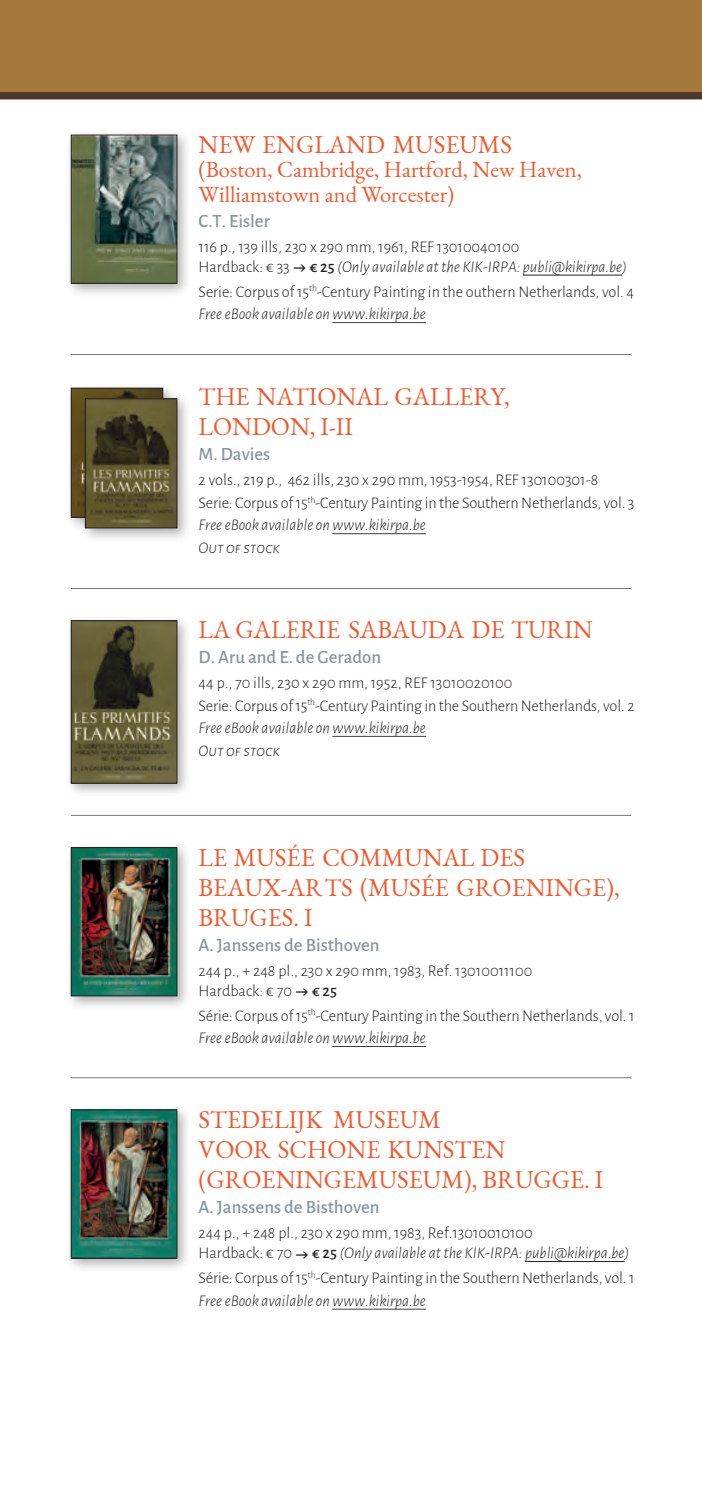
<style>
.page{position:relative;width:702px;height:1489px;background:#fff}
.page>*{position:absolute;margin:0;border:0;box-sizing:border-box;transform-origin:0 0}
.t1{font:25px/30px "EB Garamond";color:#f1592f}
.t2{font:22.5px/24.5px "EB Garamond";color:#f1592f}
.t3{font:500 18.75px "Alegreya Sans";color:#86959d}
.t4{font:300 16.25px/22.5px "Alegreya Sans";letter-spacing:-.005em;color:#231f20}
.s1{font-weight:500}
.s2{font-style:italic}
</style>
<div class="page">
<div style="left:0;top:0;width:702px;height:92px;background:#a6793b"></div>
<div style="left:65px;top:129px;width:126px;height:169px;background:#231f20;opacity:.35"></div>
<img style="left:73px;top:137px;width:102px;height:144px">
<div style="left:71px;top:135px;width:106px;height:148px;border:1px solid #231f20"></div>
<div style="left:65px;top:615px;width:126px;height:182px;background:#231f20;opacity:.35"></div>
<img style="left:73px;top:622px;width:102px;height:159px">
<div style="left:71px;top:620px;width:106px;height:163px;border:1px solid #231f20"></div>
<div style="left:65px;top:841px;width:126px;height:170px;background:#231f20;opacity:.35"></div>
<img style="left:73px;top:849px;width:102px;height:145px">
<div style="left:71px;top:847px;width:106px;height:149px;border:1px solid #231f20"></div>
<hr style="left:71px;top:354px;width:560px;height:1px;background:#76787b">
<hr style="left:71px;top:588px;width:560px;height:1px;background:#76787b">
<hr style="left:71px;top:815px;width:560px;height:1px;background:#76787b">
<div style="left:66px;top:382px;width:111px;height:150px;background:#231f20;opacity:.35"></div>
<img style="left:73px;top:390px;width:88px;height:125px">
<div style="left:71px;top:388px;width:92px;height:129px;border:1px solid #231f20"></div>
<div style="left:80px;top:393px;width:111px;height:149px;background:#231f20;opacity:.35"></div>
<img style="left:87px;top:400px;width:88px;height:126px">
<div style="left:85px;top:398px;width:92px;height:130px;border:1px solid #231f20"></div>
<div style="left:0;top:92px;width:702px;height:7px;background:#4e3827"></div>
<hr style="left:71px;top:1077px;width:560px;height:1px;background:#76787b">
<div style="left:65px;top:1104px;width:126px;height:169px;background:#231f20;opacity:.35"></div>
<img style="left:73px;top:1111px;width:102px;height:145px">
<div style="left:71px;top:1109px;width:106px;height:149px;border:1px solid #231f20"></div>
<hr style="left:523px;top:275px;width:99px;height:1px;background:#231f20">
<hr style="left:332px;top:322px;width:94px;height:1px;background:#231f20">
<hr style="left:332px;top:533px;width:94px;height:1px;background:#231f20">
<hr style="left:332px;top:735px;width:94px;height:1px;background:#231f20">
<hr style="left:332px;top:1046px;width:94px;height:1px;background:#231f20">
<hr style="left:525px;top:1260px;width:99px;height:1px;background:#231f20">
<hr style="left:332px;top:1308px;width:94px;height:1px;background:#231f20">
<p class="t1" style="left:198px;top:130px;width:315px">NEW ENGLAND MUSEUMS</p>
<p class="t2" style="left:198px;top:158px;width:385px">(Boston, Cambridge, Hartford, New Haven,<br>Williamstown and Worcester)</p>
<p class="t3" style="left:198px;top:207px;width:73px">C.T. Eisler</p>
<p class="t4" style="left:198px;top:236px;width:430px;line-height:20px">116 p., 139 ills, 230 x 290 mm, 1961, REF 13010040100<br>Hardback: € 33 <span class="s1">€ 25</span> <span class="s2">(Only available at the KIK-IRPA: publi@kikirpa.be)</span></p>
<p class="t4" style="left:198px;top:280px;width:437px">Serie: Corpus of 15<sup>th</sup>-Century Painting in the outhern Netherlands, vol. 4<br><span class="s2">Free eBook available on www.kikirpa.be</span></p>
<p class="t1" style="left:198px;top:382px;width:313px">THE NATIONAL GALLERY,<br>LONDON, I-II</p>
<p class="t3" style="left:198px;top:441px;width:73px">M. Davies</p>
<p class="t4" style="left:198px;top:468px;width:437px">2 vols., 219 p., 462 ills, 230 x 290 mm, 1953-1954, REF 130100301-8<br>Serie: Corpus of 15<sup>th</sup>-Century Painting in the Southern Netherlands, vol. 3<br><span class="s2">Free eBook available on www.kikirpa.be<br>Out of stock</span></p>
<p class="t1" style="left:198px;top:614px;width:395px">LA GALERIE SABAUDA DE TURIN</p>
<p class="t3" style="left:198px;top:643px;width:184px">D. Aru and E. de Geradon</p>
<p class="t4" style="left:198px;top:671px;width:437px">44 p., 70 ills, 230 x 290 mm, 1952, REF 13010020100<br>Serie: Corpus of 15<sup>th</sup>-Century Painting in the Southern Netherlands, vol. 2<br><span class="s2">Free eBook available on www.kikirpa.be<br>Out of stock</span></p>
<p class="t1" style="left:198px;top:842px;width:423px">LE MUSÉE COMMUNAL DES<br>BEAUX-ARTS (MUSÉE GROENINGE),<br>BRUGES. I</p>
<p class="t3" style="left:198px;top:931px;width:182px">A. Janssens de Bisthoven</p>
<p class="t4" style="left:198px;top:959px;width:335px;line-height:20px">244 p., + 248 pl., 230 x 290 mm, 1983, Ref. 13010011100<br>Hardback: € 70 <span class="s1">€ 25</span></p>
<p class="t4" style="left:198px;top:1003px;width:437px">Série: Corpus of 15<sup>th</sup>-Century Painting in the Southern Netherlands, vol. 1<br><span class="s2">Free eBook available on www.kikirpa.be</span></p>
<p class="t1" style="left:198px;top:1104px;width:406px">STEDELIJK MUSEUM<br>VOOR SCHONE KUNSTEN (GROENINGEMUSEUM), BRUGGE. I</p>
<p class="t3" style="left:198px;top:1193px;width:182px">A. Janssens de Bisthoven</p>
<p class="t4" style="left:198px;top:1222px;width:432px;line-height:20px">244 p., + 248 pl., 230 x 290 mm, 1983, Ref.13010010100<br>Hardback: € 70 <span class="s1">€ 25</span> <span class="s2">(Only available at the KIK-IRPA: publi@kikirpa.be)</span></p>
<p class="t4" style="left:198px;top:1266px;width:437px">Série: Corpus of 15<sup>th</sup>-Century Painting in the Southern Netherlands, vol. 1<br><span class="s2">Free eBook available on www.kikirpa.be</span></p>
</div>
